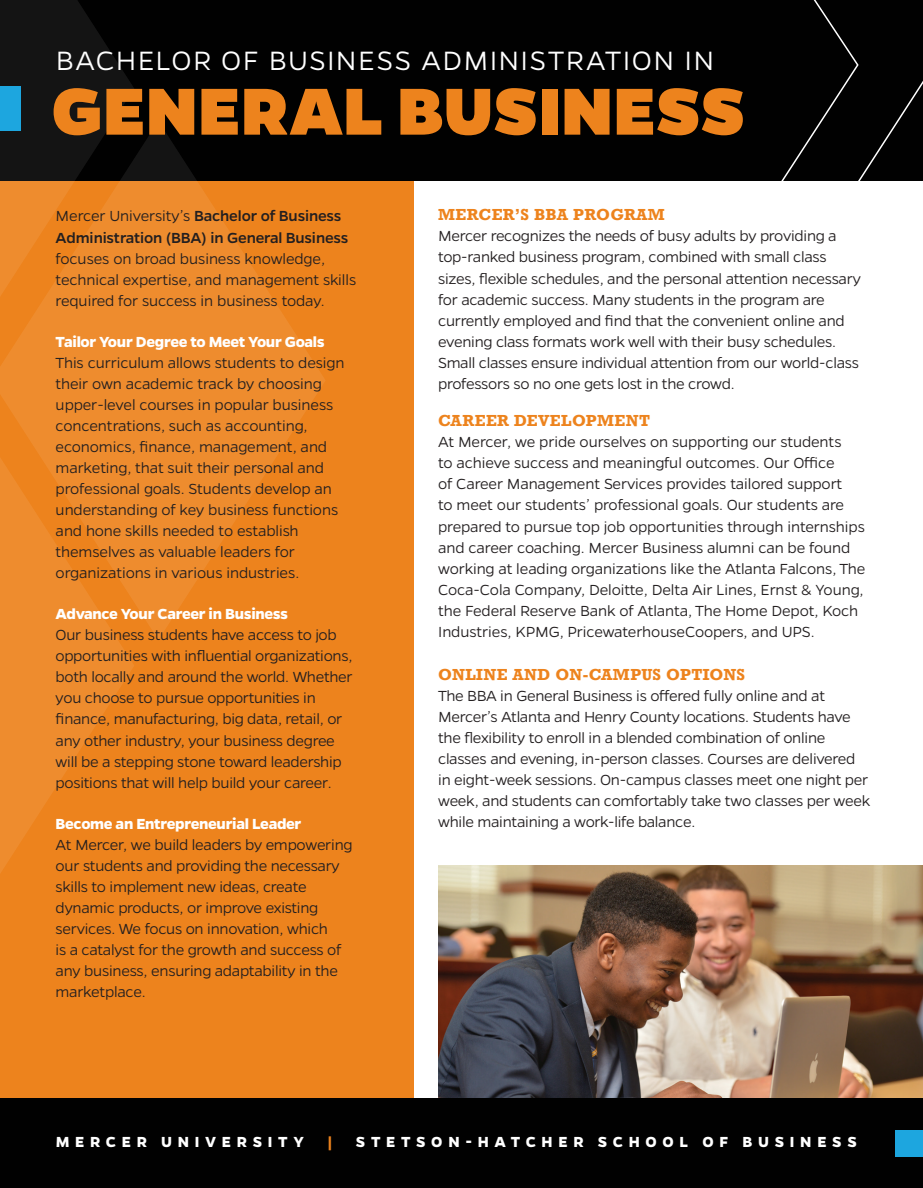
<style>
.page{position:relative;width:923px;height:1188px;background:#fff}
.page>*{position:absolute;margin:0;border:0;box-sizing:border-box;transform-origin:0 0}
.t1{font:800 75px "Gentona";letter-spacing:.015em;color:#ed831d}
.BBA{font:300 30px "Gentona";letter-spacing:.045em;color:#fff}
.Text{font:300 16.5px/21px "Gentona";letter-spacing:-.015em;color:#231f20}
.t2{font:700 16.5px "Gentona";letter-spacing:.345em;color:#fff}
.t3{font:700 16.5px "Gentona";color:#ed831d}
.Subhead{font:700 15px "Rockwell";letter-spacing:.03em;color:#ed831d}
.s1{font-weight:500}
.s2{font-weight:700;color:#fff}
</style>
<div class="page">
<div style="left:0;top:170px;width:413px;height:944px;background:#ed831d"></div>
<div style="left:0;top:0;width:923px;height:181px;background:#010101"></div>
<svg style="left:859px;top:81px;width:64px;height:100px"></svg>
<svg style="left:781px;top:0;width:78px;height:181px"></svg>
<svg style="left:0;top:0;width:134px;height:121px;fill:#141414"></svg>
<svg style="left:0;top:121px;width:325px;height:518px;fill:#ee8c2e"></svg>
<svg style="left:0;top:406px;width:134px;height:467px;fill:#ee8c2e"></svg>
<img style="left:438px;top:865px;width:485px;height:232px">
<div style="left:0;top:1097px;width:923px;height:90px;background:#010101"></div>
<div style="left:896px;top:1130px;width:27px;height:26px;background:#1da6df"></div>
<div style="left:0;top:86px;width:21px;height:45px;background:#1da6df"></div>
<p class="BBA" style="left:56px;top:44px;width:660px">BACHELOR OF BUSINESS ADMINISTRATION IN</p>
<p class="t1" style="left:52px;top:67px;width:695px">GENERAL BUSINESS</p>
<p class="Text" style="left:56px;top:205px;width:302px">Mercer University’s <span class="s1">Bachelor of Business Administration (BBA) in General Business </span>focuses on broad business knowledge, technical expertise, and management skills required for success in business today.</p>
<p class="Text" style="left:56px;top:331px;width:290px"><span class="s2">Tailor Your Degree to Meet Your Goals </span>This curriculum allows students to design their own academic track by choosing upper-level courses in popular business concentrations, such as accounting, economics, finance, management, and marketing, that suit their personal and professional goals. Students develop an understanding of key business functions and hone skills needed to establish themselves as valuable leaders for organizations in various industries.</p>
<p class="Text" style="left:56px;top:603px;width:298px"><span class="s2">Advance Your Career in Business<br></span>Our business students have access to job opportunities with influential organizations, both locally and around the world. Whether you choose to pursue opportunities in finance, manufacturing, big data, retail, or any other industry, your business degree will be a stepping stone toward leadership positions that will help build your career.</p>
<p class="Text" style="left:56px;top:812px;width:298px"><span class="s2">Become an Entrepreneurial Leader<br></span>At Mercer, we build leaders by empowering our students and providing the necessary skills to implement new ideas, create dynamic products, or improve existing services. We focus on innovation, which<br>is a catalyst for the growth and success of any business, ensuring adaptability in the marketplace.</p>
<p class="Subhead" style="left:438px;top:205px;width:228px">MERCER’S BBA PROGRAM</p>
<p class="Text" style="left:438px;top:225px;width:424px">Mercer recognizes the needs of busy adults by providing a top-ranked business program, combined with small class sizes, flexible schedules, and the personal attention necessary for academic success. Many students in the program are currently employed and find that the convenient online and evening class formats work well with their busy schedules.<br>Small classes ensure individual attention from our world-class professors so no one gets lost in the crowd.</p>
<p class="Subhead" style="left:438px;top:411px;width:213px">CAREER DEVELOPMENT</p>
<p class="Text" style="left:438px;top:431px;width:429px">At Mercer, we pride ourselves on supporting our students<br>to achieve success and meaningful outcomes. Our Office<br>of Career Management Services provides tailored support<br>to meet our students’ professional goals. Our students are prepared to pursue top job opportunities through internships and career coaching. Mercer Business alumni can be found working at leading organizations like the Atlanta Falcons, The Coca-Cola Company, Deloitte, Delta Air Lines, Ernst &amp; Young, the Federal Reserve Bank of Atlanta, The Home Depot, Koch Industries, KPMG, PricewaterhouseCoopers, and UPS.</p>
<p class="Subhead" style="left:438px;top:664px;width:309px">ONLINE AND ON-CAMPUS OPTIONS</p>
<p class="Text" style="left:438px;top:684px;width:433px">The BBA in General Business is offered fully online and at Mercer’s Atlanta and Henry County locations. Students have the flexibility to enroll in a blended combination of online classes and evening, in-person classes. Courses are delivered in eight-week sessions. On-campus classes meet one night per week, and students can comfortably take two classes per week while maintaining a work-life balance.</p>
<p class="t2" style="left:56px;top:1132px;width:250px">MERCER UNIVERSITY</p>
<p class="t3" style="left:327px;top:1132px;width:7px">|</p>
<p class="t2" style="left:356px;top:1132px;width:503px">STETSON-HATCHER SCHOOL OF BUSINESS</p>
</div>
